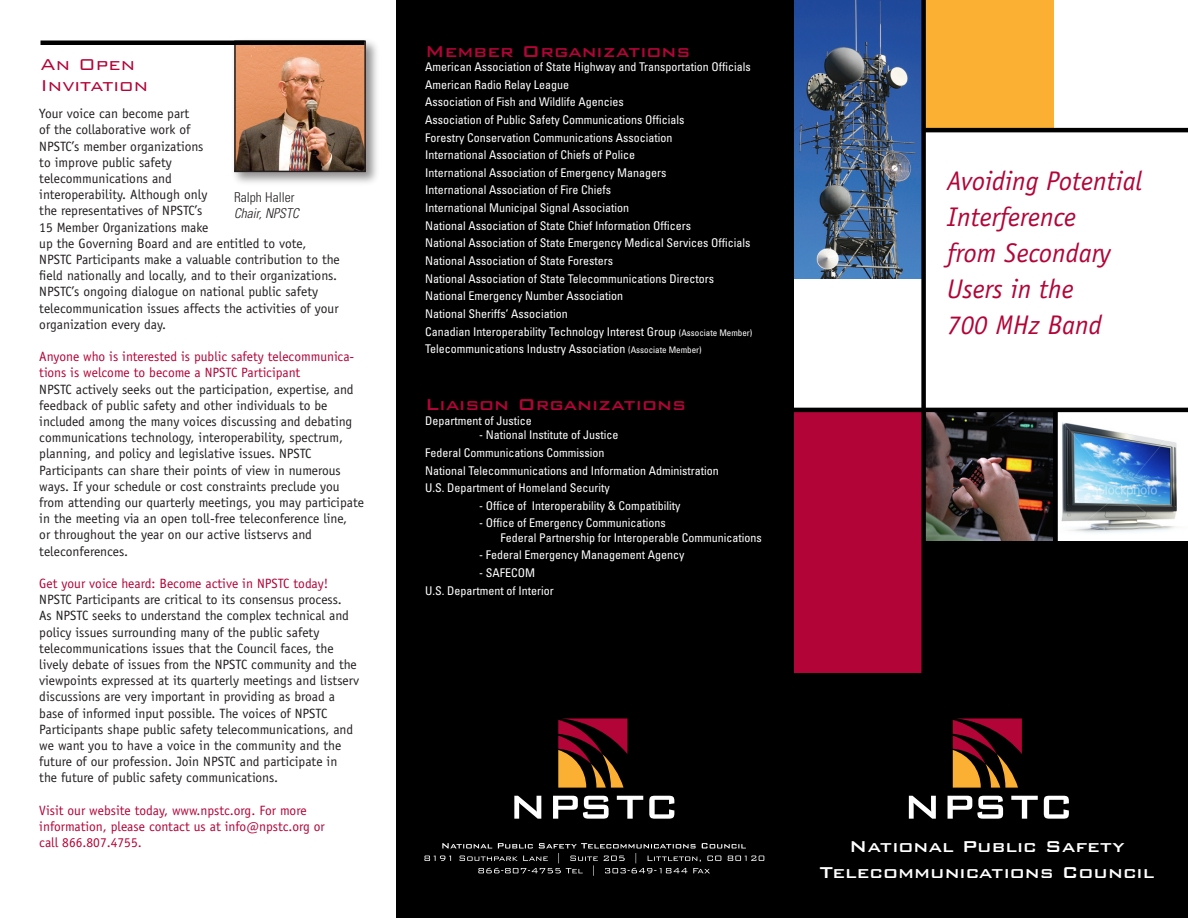
<style>
.page{position:relative;width:1188px;height:918px;background:#fff}
.page>*{position:absolute;margin:0;border:0;box-sizing:border-box;transform-origin:0 0}
.t1{font:italic 27px/36px "Officina Sans";color:#b30437}
.t2{font:500 21px/25.2px "Bank Gothic BT";color:#fff;text-align:center}
.t3{font:500 21px "Bank Gothic BT";color:#b30437}
.t4{font:300 21px/21px "Bank Gothic BT";color:#b30437}
.t5{font:13.5px/16.2px "Officina Sans";color:#231f20}
.t6{font:13.5px/16.2px "Officina Sans";color:#b30437}
.t7{font:300 condensed 13.5px "Univers";color:#231f20}
.t8{font:italic 300 condensed 13.5px "Univers";color:#231f20}
.t9{font:condensed 12px/17.7px "Univers";color:#fff}
.s1{font-size:9px}
</style>
<div class="page">
<div style="left:793px;top:410px;width:395px;height:508px;background:#000"></div>
<img style="left:1058px;top:412px;width:130px;height:129px">
<img style="left:926px;top:412px;width:127px;height:129px">
<div style="left:793px;top:410px;width:130px;height:263px;background:#b30437"></div>
<svg style="left:953px;top:718px;width:69px;height:70px"></svg>
<svg style="left:909px;top:796px;width:27px;height:23px"></svg>
<svg style="left:948px;top:796px;width:55px;height:23px"></svg>
<svg style="left:1011px;top:796px;width:27px;height:23px"></svg>
<svg style="left:1044px;top:796px;width:25px;height:23px"></svg>
<div style="left:924px;top:0;width:130px;height:131px;background:#fbb034"></div>
<img style="left:793px;top:0;width:128px;height:279px">
<div style="left:921px;top:0;width:5px;height:677px;background:#000"></div>
<hr style="left:792px;top:408px;width:396px;height:4px;background:#000">
<hr style="left:923px;top:128px;width:265px;height:4px;background:#000">
<div style="left:396px;top:0;width:397px;height:918px;background:#000"></div>
<svg style="left:424px;top:843px;width:340px;height:33px"></svg>
<svg style="left:558px;top:718px;width:69px;height:70px"></svg>
<svg style="left:514px;top:796px;width:27px;height:23px"></svg>
<svg style="left:553px;top:796px;width:56px;height:23px"></svg>
<svg style="left:617px;top:796px;width:26px;height:23px"></svg>
<svg style="left:649px;top:796px;width:25px;height:23px"></svg>
<div style="left:230px;top:36px;width:151px;height:151px;background:#231f20;opacity:.5"></div>
<img style="left:237px;top:45px;width:126px;height:124px">
<div style="left:234px;top:40px;width:132px;height:132px;border:2px solid #231f20"></div>
<div style="left:40px;top:40px;width:324px;height:5px;background:#000"></div>
<h2 class="t4" style="left:40px;top:54px;width:109px">An Open<br>Invitation</h2>
<p class="t5" style="left:39px;top:105px;width:302px">Your voice can become part<br>of the collaborative work of<br>NPSTC’s member organizations<br>to improve public safety<br>telecommunications and<br>interoperability. Although only<br>the representatives of NPSTC’s<br>15 Member Organizations make<br>up the Governing Board and are entitled to vote, NPSTC Participants make a valuable contribution to the field nationally and locally, and to their organizations.<br>NPSTC’s ongoing dialogue on national public safety telecommunication issues affects the activities of your organization every day.</p>
<p class="t6" style="left:39px;top:348px;width:317px">Anyone who is interested is public safety telecommunica&shy;tions is welcome to become a NPSTC Participant</p>
<p class="t5" style="left:39px;top:381px;width:326px">NPSTC actively seeks out the participation, expertise, and feedback of public safety and other individuals to be included among the many voices discussing and debating communications technology, interoperability, spectrum, planning, and policy and legislative issues. NPSTC Participants can share their points of view in numerous ways. If your schedule or cost constraints preclude you from attending our quarterly meetings, you may participate in the meeting via an open toll-free teleconference line,<br>or throughout the year on our active listservs and teleconferences.</p>
<p class="t6" style="left:39px;top:575px;width:291px">Get your voice heard: Become active in NPSTC today!</p>
<p class="t5" style="left:39px;top:591px;width:321px">NPSTC Participants are critical to its consensus process.<br>As NPSTC seeks to understand the complex technical and policy issues surrounding many of the public safety telecommunications issues that the Council faces, the lively debate of issues from the NPSTC community and the viewpoints expressed at its quarterly meetings and listserv discussions are very important in providing as broad a base of informed input possible. The voices of NPSTC Participants shape public safety telecommunications, and we want you to have a voice in the community and the future of our profession. Join NPSTC and participate in<br>the future of public safety communications.</p>
<p class="t6" style="left:39px;top:802px;width:287px">Visit our website today, www.npstc.org. For more information, please contact us at info@npstc.org or call 866.807.4755.</p>
<p class="t7" style="left:234px;top:189px;width:62px">Ralph Haller</p>
<p class="t8" style="left:234px;top:205px;width:69px">Chair,NPSTC</p>
<h2 class="t3" style="left:425px;top:40px;width:267px">Member Organizations</h2>
<p class="t9" style="left:425px;top:58px;width:329px">American Association of State Highway and Transportation Officials American Radio Relay League<br>Association of Fish and Wildlife Agencies<br>Association of Public Safety Communications Officials<br>Forestry Conservation Communications Association<br>International Association of Chiefs of Police<br>International Association of Emergency Managers<br>International Association of Fire Chiefs<br>International Municipal Signal Association<br>National Association of State Chief Information Officers<br>National Association of State Emergency Medical Services Officials National Association of State Foresters<br>National Association of State Telecommunications Directors National Emergency Number Association<br>National Sheriffs’ Association<br>Canadian Interoperability Technology Interest Group <span class="s1">(Associate Member)<br></span>Telecommunications Industry Association <span class="s1">(Associate Member)</span></p>
<h2 class="t3" style="left:425px;top:394px;width:262px">Liaison Organizations</h2>
<p class="t9" style="left:425px;top:412px;width:108px">Department of Justice</p>
<p class="t9" style="left:425px;top:426px;width:295px;text-indent:54px">- National Institute of Justice<br>Federal Communications Commission<br>National Telecommunications and Information Administration U.S. Department of Homeland Security</p>
<p class="t9" style="left:479px;top:497px;width:203px">- Office of Interoperability &amp; Compatibility</p>
<p class="t9" style="left:501px;top:516px;width:263px;line-height:14.4px;text-indent:-21px">- Office of Emergency Communications<br>Federal Partnership for Interoperable Communications</p>
<p class="t9" style="left:479px;top:546px;width:207px">- Federal Emergency Management Agency</p>
<p class="t9" style="left:425px;top:564px;width:130px;text-indent:54px">- SAFECOM<br>U.S. Department of Interior</p>
<h1 class="t1" style="left:947px;top:163px;width:196px">Avoiding Potential<br>Interference<br>from Secondary<br>Users in the<br>700 MHz Band</h1>
<h2 class="t2" style="left:820px;top:834px;width:336px">National Public Safety<br>Telecommunications Council</h2>
</div>
